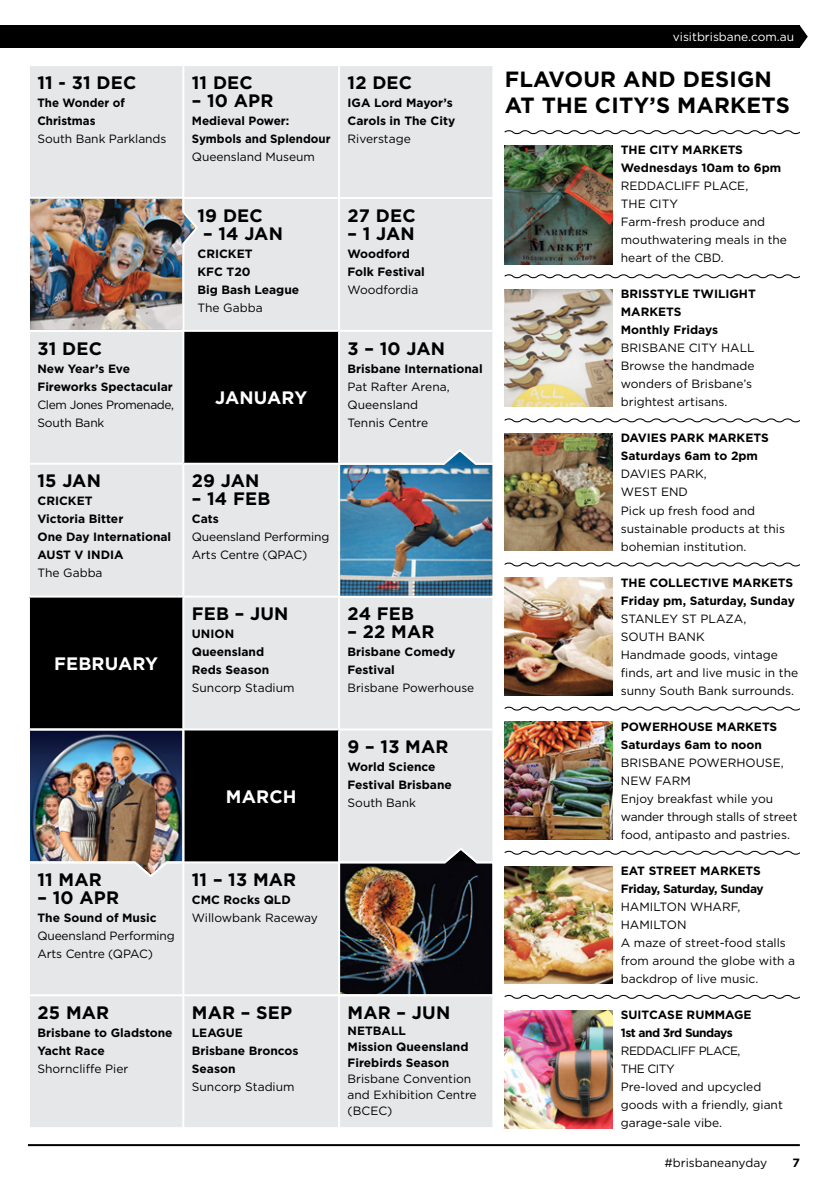
<style>
.page{position:relative;width:840px;height:1191px;background:#fff}
.page>*{position:absolute;margin:0;border:0;box-sizing:border-box;transform-origin:0 0}
.t1{font:700 22px/26px "Gotham HTF";letter-spacing:.01em;color:#000}
.t2{font:700 18px "Gotham HTF";letter-spacing:.01em;color:#000}
.t3{font:700 18px "Gotham HTF";letter-spacing:.01em;color:#fff}
.t4{font:12px/18px "Gotham HTF";color:#000}
.t5{font:700 12px/18px "Gotham HTF";color:#000}
.t6{font:700 12px/18px "Gotham HTF";letter-spacing:-.025em;color:#000}
.t7{font:700 12px/18px "Gotham HTF";letter-spacing:-.04em;color:#000}
.t8{font:12px/18px "Gotham HTF";letter-spacing:-.03em;color:#000}
.t9{font:12px "Gotham HTF";color:#fff}
.t10{font:700 12px/18px "Gotham HTF";color:#000;scale:.96 1}
</style>
<div class="page">
<hr style="left:28px;top:1144px;width:771px;height:2px;background:#000">
<div style="left:0;top:26px;width:799px;height:22px;background:#000"></div>
<svg style="left:799px;top:26px;width:8px;height:22px"></svg>
<svg style="left:504px;top:130px;width:296px;height:5px"></svg>
<svg style="left:504px;top:274px;width:296px;height:5px"></svg>
<svg style="left:504px;top:418px;width:296px;height:5px"></svg>
<svg style="left:504px;top:562px;width:296px;height:5px"></svg>
<svg style="left:504px;top:706px;width:296px;height:5px"></svg>
<svg style="left:504px;top:850px;width:296px;height:5px"></svg>
<svg style="left:504px;top:994px;width:296px;height:5px"></svg>
<img style="left:504px;top:145px;width:108px;height:119px">
<img style="left:504px;top:577px;width:108px;height:118px">
<img style="left:504px;top:289px;width:108px;height:118px">
<img style="left:504px;top:722px;width:108px;height:117px">
<img style="left:504px;top:1010px;width:108px;height:118px">
<img style="left:504px;top:433px;width:108px;height:118px">
<img style="left:504px;top:866px;width:108px;height:117px">
<div style="left:30px;top:66px;width:462px;height:1061px;background:#e6e7e8"></div>
<svg style="left:30px;top:333px;width:152px;height:394px;background:#999a9b"></svg>
<svg style="left:184px;top:332px;width:308px;height:795px;background:#b7b8b8"></svg>
<hr style="left:338px;top:597px;width:2px;height:131px;background:#fff">
<hr style="left:338px;top:996px;width:2px;height:131px;background:#fff">
<hr style="left:28px;top:994px;width:155px;height:2px;background:#fff">
<hr style="left:183px;top:197px;width:156px;height:2px;background:#fff">
<hr style="left:339px;top:197px;width:155px;height:2px;background:#fff">
<hr style="left:338px;top:199px;width:2px;height:131px;background:#fff">
<hr style="left:339px;top:330px;width:155px;height:2px;background:#fff">
<hr style="left:183px;top:595px;width:156px;height:2px;background:#fff">
<hr style="left:183px;top:861px;width:156px;height:2px;background:#fff">
<hr style="left:183px;top:994px;width:156px;height:2px;background:#fff">
<hr style="left:183px;top:463px;width:156px;height:2px;background:#fff">
<hr style="left:339px;top:728px;width:155px;height:2px;background:#fff">
<hr style="left:183px;top:728px;width:156px;height:2px;background:#fff">
<hr style="left:338px;top:730px;width:2px;height:131px;background:#fff">
<hr style="left:182px;top:66px;width:2px;height:131px;background:#fff">
<hr style="left:338px;top:66px;width:2px;height:131px;background:#fff">
<hr style="left:183px;top:330px;width:156px;height:2px;background:#fff">
<hr style="left:28px;top:595px;width:155px;height:2px;background:#fff">
<hr style="left:182px;top:597px;width:2px;height:131px;background:#fff">
<hr style="left:28px;top:463px;width:155px;height:2px;background:#fff">
<hr style="left:338px;top:332px;width:2px;height:131px;background:#fff">
<hr style="left:182px;top:332px;width:2px;height:131px;background:#fff">
<hr style="left:182px;top:465px;width:2px;height:130px;background:#fff">
<hr style="left:182px;top:863px;width:2px;height:131px;background:#fff">
<hr style="left:182px;top:996px;width:2px;height:131px;background:#fff">
<img style="left:30px;top:196px;width:170px;height:137px">
<img style="left:337px;top:447px;width:156px;height:152px">
<img style="left:337px;top:845px;width:156px;height:152px">
<img style="left:29px;top:727px;width:156px;height:152px">
<h2 class="t2" style="left:37px;top:72px;width:100px">11 - 31 DEC</h2>
<p class="t10" style="left:37px;top:93px;width:92px">The Wonder of<br>Christmas</p>
<p class="t4" style="left:37px;top:129px;width:130px">South Bank Parklands</p>
<h2 class="t2" style="left:192px;top:72px;width:62px">11 DEC</h2>
<h2 class="t2" style="left:192px;top:90px;width:83px">– 10 APR</h2>
<p class="t5" style="left:192px;top:111px;width:140px">Medieval Power:<br>Symbols and Splendour</p>
<p class="t4" style="left:192px;top:147px;width:124px">Queensland Museum</p>
<h2 class="t2" style="left:347px;top:72px;width:66px">12 DEC</h2>
<p class="t5" style="left:347px;top:93px;width:109px">IGA Lord Mayor’s<br>Carols in The City</p>
<p class="t4" style="left:347px;top:129px;width:65px">Riverstage</p>
<h2 class="t2" style="left:37px;top:338px;width:66px">31 DEC</h2>
<p class="t5" style="left:37px;top:359px;width:137px">New Year’s Eve<br>Fireworks Spectacular</p>
<p class="t8" style="left:37px;top:395px;width:138px">Clem Jones Promenade,<br>South Bank</p>
<h2 class="t2" style="left:197px;top:205px;width:67px">19 DEC</h2>
<h2 class="t2" style="left:203px;top:223px;width:81px">– 14 JAN</h2>
<p class="t5" style="left:197px;top:244px;width:103px">CRICKET<br>KFC T20<br>Big Bash League</p>
<p class="t4" style="left:197px;top:298px;width:67px">The Gabba</p>
<h2 class="t3" style="left:215px;top:387px;width:94px">JANUARY</h2>
<h2 class="t2" style="left:347px;top:205px;width:69px">27 DEC</h2>
<h2 class="t2" style="left:347px;top:223px;width:69px">– 1 JAN</h2>
<p class="t5" style="left:347px;top:244px;width:79px">Woodford<br>Folk Festival</p>
<p class="t4" style="left:347px;top:280px;width:72px">Woodfordia</p>
<h2 class="t2" style="left:347px;top:338px;width:99px">3 – 10 JAN</h2>
<p class="t5" style="left:347px;top:359px;width:136px">Brisbane International</p>
<p class="t4" style="left:347px;top:377px;width:103px">Pat Rafter Arena,<br>Queensland<br>Tennis Centre</p>
<h2 class="t2" style="left:37px;top:470px;width:65px">15 JAN</h2>
<p class="t5" style="left:37px;top:492px;width:135px">CRICKET<br>Victoria Bitter<br>One Day International<br>AUST V INDIA</p>
<p class="t4" style="left:37px;top:564px;width:67px">The Gabba</p>
<h2 class="t3" style="left:54px;top:653px;width:105px">FEBRUARY</h2>
<h2 class="t2" style="left:192px;top:470px;width:69px">29 JAN</h2>
<h2 class="t2" style="left:192px;top:488px;width:80px">– 14 FEB</h2>
<p class="t5" style="left:192px;top:510px;width:28px">Cats</p>
<p class="t4" style="left:192px;top:528px;width:139px">Queensland Performing<br>Arts Centre (QPAC)</p>
<h2 class="t2" style="left:192px;top:603px;width:98px">FEB – JUN</h2>
<p class="t5" style="left:192px;top:625px;width:79px">UNION<br>Queensland<br>Reds Season</p>
<p class="t4" style="left:192px;top:679px;width:104px">Suncorp Stadium</p>
<h2 class="t3" style="left:226px;top:785px;width:72px">MARCH</h2>
<h2 class="t2" style="left:347px;top:603px;width:68px">24 FEB</h2>
<h2 class="t2" style="left:347px;top:621px;width:88px">– 22 MAR</h2>
<p class="t5" style="left:347px;top:643px;width:109px">Brisbane Comedy<br>Festival</p>
<p class="t4" style="left:347px;top:679px;width:128px">Brisbane Powerhouse</p>
<h2 class="t2" style="left:347px;top:736px;width:102px">9 – 13 MAR</h2>
<p class="t5" style="left:347px;top:757px;width:106px">World Science<br>Festival Brisbane</p>
<p class="t4" style="left:347px;top:793px;width:70px">South Bank</p>
<h2 class="t2" style="left:37px;top:869px;width:66px">11 MAR</h2>
<h2 class="t2" style="left:37px;top:887px;width:83px">– 10 APR</h2>
<p class="t5" style="left:37px;top:908px;width:121px">The Sound of Music</p>
<p class="t4" style="left:37px;top:926px;width:139px">Queensland Performing<br>Arts Centre (QPAC)</p>
<h2 class="t2" style="left:192px;top:869px;width:106px">11 – 13 MAR</h2>
<p class="t5" style="left:192px;top:890px;width:100px">CMC Rocks QLD</p>
<p class="t4" style="left:192px;top:908px;width:128px">Willowbank Raceway</p>
<h2 class="t2" style="left:37px;top:1002px;width:73px">25 MAR</h2>
<p class="t5" style="left:37px;top:1023px;width:137px">Brisbane to Gladstone<br>Yacht Race</p>
<p class="t4" style="left:37px;top:1059px;width:92px">Shorncliffe Pier</p>
<h2 class="t2" style="left:192px;top:1002px;width:102px">MAR – SEP</h2>
<p class="t5" style="left:192px;top:1023px;width:108px">LEAGUE<br>Brisbane Broncos<br>Season</p>
<p class="t4" style="left:192px;top:1077px;width:104px">Suncorp Stadium</p>
<h2 class="t2" style="left:347px;top:1002px;width:104px">MAR – JUN</h2>
<p class="t5" style="left:347px;top:1022px;width:122px;line-height:16px">NETBALL<br>Mission Queensland<br>Firebirds Season</p>
<p class="t4" style="left:347px;top:1070px;width:131px;line-height:16px">Brisbane Convention and Exhibition Centre (BCEC)</p>
<p class="t9" style="left:672px;top:30px;width:123px">visitbrisbane.com.au</p>
<h1 class="t1" style="left:504px;top:65px;width:286px">FLAVOUR AND DESIGN<br>AT THE CITY’S MARKETS</h1>
<p class="t5" style="left:620px;top:141px;width:162px">THE CITY MARKETS<br>Wednesdays 10am to 6pm</p>
<p class="t4" style="left:620px;top:177px;width:168px">REDDACLIFF PLACE,<br>THE CITY<br>Farm-fresh produce and mouthwatering meals in the heart of the CBD.</p>
<p class="t5" style="left:620px;top:285px;width:136px">BRISSTYLE TWILIGHT<br>MARKETS<br>Monthly Fridays</p>
<p class="t4" style="left:620px;top:339px;width:135px">BRISBANE CITY HALL<br>Browse the handmade wonders of Brisbane’s brightest artisans.</p>
<p class="t5" style="left:620px;top:429px;width:149px">DAVIES PARK MARKETS<br>Saturdays 6am to 2pm</p>
<p class="t4" style="left:620px;top:465px;width:166px">DAVIES PARK,<br>WEST END<br>Pick up fresh food and sustainable products at this bohemian institution.</p>
<p class="t5" style="left:620px;top:573px;width:175px">THE COLLECTIVE MARKETS<br>Friday pm, Saturday, Sunday</p>
<p class="t4" style="left:620px;top:609px;width:179px">STANLEY ST PLAZA,<br>SOUTH BANK<br>Handmade goods, vintage finds, art and live music in the sunny South Bank surrounds.</p>
<p class="t5" style="left:620px;top:717px;width:158px">POWERHOUSE MARKETS<br>Saturdays 6am to noon</p>
<p class="t4" style="left:620px;top:753px;width:178px">BRISBANE POWERHOUSE,<br>NEW FARM<br>Enjoy breakfast while you wander through stalls of street food, antipasto and pastries.</p>
<p class="t6" style="left:620px;top:861px;width:144px">EAT STREET MARKETS<br>Friday, Saturday, Sunday</p>
<p class="t4" style="left:620px;top:897px;width:176px">HAMILTON WHARF,<br>HAMILTON<br>A maze of street-food stalls from around the globe with a backdrop of live music.</p>
<p class="t7" style="left:620px;top:1005px;width:132px">SUITCASE RUMMAGE<br>1st and 3rd Sundays</p>
<p class="t4" style="left:620px;top:1041px;width:163px">REDDACLIFF PLACE,<br>THE CITY<br>Pre-loved and upcycled goods with a friendly, giant garage-sale vibe.</p>
<p class="t4" style="left:664px;top:1153px;width:104px">#brisbaneanyday</p>
<p class="t5" style="left:792px;top:1153px;width:9px">7</p>
</div>
